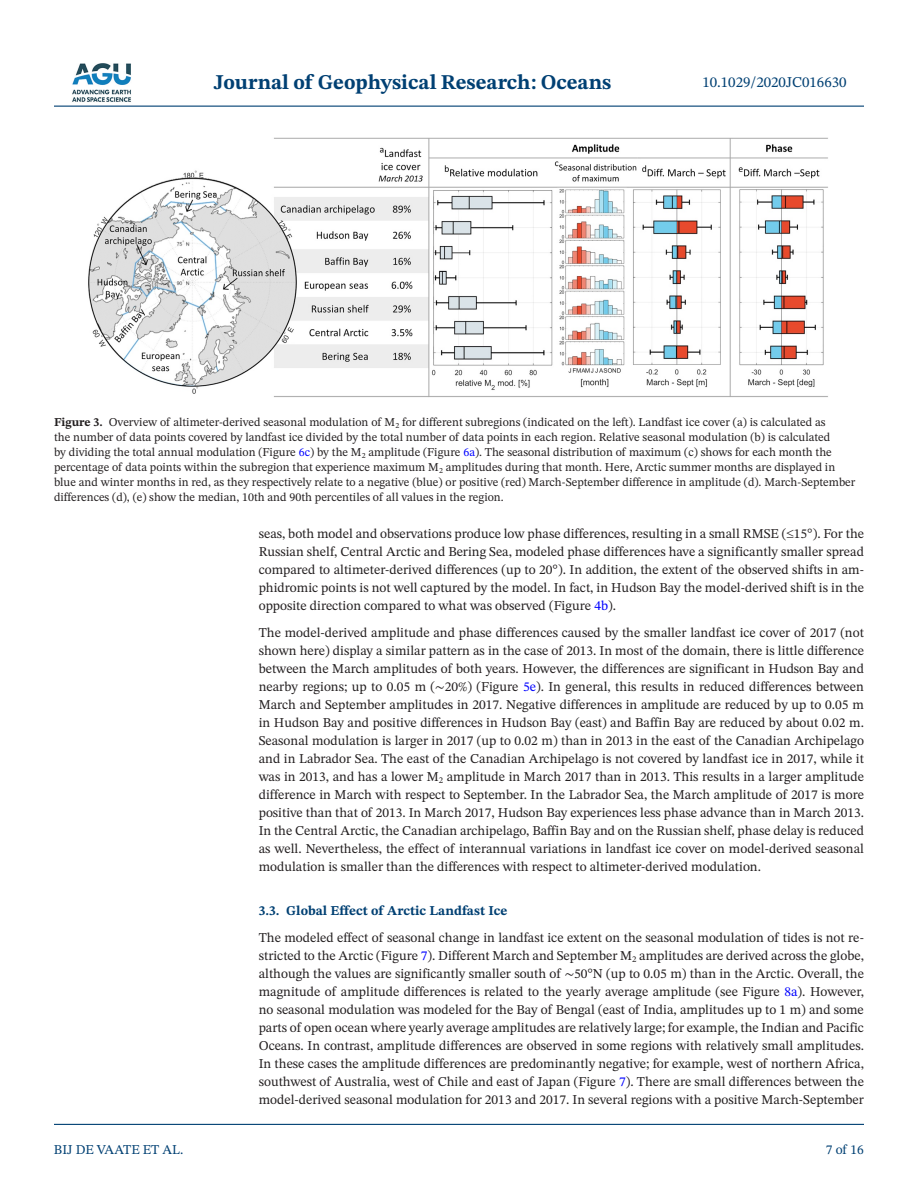
<style>
.page{position:relative;width:918px;height:1188px;background:#fff}
.page>*{position:absolute;margin:0;border:0;box-sizing:border-box;transform-origin:0 0}
.t1{font:700 21px "STIX Two Text";color:#004073}
.t2{font:15px "STIX Two Text";color:#004073}
.t3{font:13.5px/18px "STIX Two Text";color:#231f20;text-align:justify}
.t4{font:700 13.5px "STIX Two Text";color:#004073}
.t5{font:13.5px "STIX Two Text";color:#004073}
.t6{font:12px/15px "STIX Two Text";color:#231f20}
.s1{font-weight:700}
.s2{color:#00f}
.s3{font-family:"STIX Two Math"}
</style>
<div class="page">
<hr style="left:54px;top:106px;width:810px;height:1px;background:#004073">
<hr style="left:54px;top:1124px;width:810px;height:1px;background:#004073">
<img style="left:72px;top:63px;width:59px;height:39px">
<img style="left:88px;top:137px;width:740px;height:260px">
<h1 class="t1" style="left:214px;top:67px;width:399px">Journal of Geophysical Research: Oceans</h1>
<p class="t2" style="left:702px;top:72px;width:146px">10.1029/2020JC016630</p>
<p class="t6" style="left:54px;top:414px;width:803px"><span class="s1">Figure 3.</span> Overview of altimeter-derived seasonal modulation of M<sub>2</sub> for different subregions (indicated on the left). Landfast ice cover (a) is calculated as<br>the number of data points covered by landfast ice divided by the total number of data points in each region. Relative seasonal modulation (b) is calculated<br>by dividing the total annual modulation (Figure <span class="s2">6c</span>) by the M<sub>2</sub> amplitude (Figure <span class="s2">6a</span>). The seasonal distribution of maximum (c) shows for each month the percentage of data points within the subregion that experience maximum M<sub>2</sub> amplitudes during that month. Here, Arctic summer months are displayed in blue and winter months in red, as they respectively relate to a negative (blue) or positive (red) March-September difference in amplitude (d). March-September differences (d), (e) show the median, 10th and 90th percentiles of all values in the region.</p>
<p class="t5" style="left:54px;top:1140px;width:131px">BIJ DE VAATE ET AL.</p>
<p class="t3" style="left:259px;top:525px;width:607px">seas, both model and observations produce low phase differences, resulting in a small RMSE (≤15°). For the Russian shelf, Central Arctic and Bering Sea, modeled phase differences have a significantly smaller spread compared to altimeter-derived differences (up to 20°). In addition, the extent of the observed shifts in am&shy;phidromic points is not well captured by the model. In fact, in Hudson Bay the model-derived shift is in the opposite direction compared to what was observed (Figure <span class="s2">4b</span>).</p>
<p class="t3" style="left:259px;top:624px;width:607px">The model-derived amplitude and phase differences caused by the smaller landfast ice cover of 2017 (not shown here) display a similar pattern as in the case of 2013. In most of the domain, there is little difference between the March amplitudes of both years. However, the differences are significant in Hudson Bay and nearby regions; up to 0.05 m (<span class="s3">∼</span>20%) (Figure <span class="s2">5e</span>). In general, this results in reduced differences between March and September amplitudes in 2017. Negative differences in amplitude are reduced by up to 0.05 m in Hudson Bay and positive differences in Hudson Bay (east) and Baffin Bay are reduced by about 0.02 m.<br>Seasonal modulation is larger in 2017 (up to 0.02 m) than in 2013 in the east of the Canadian Archipelago and in Labrador Sea. The east of the Canadian Archipelago is not covered by landfast ice in 2017, while it was in 2013, and has a lower M<sub>2</sub> amplitude in March 2017 than in 2013. This results in a larger amplitude difference in March with respect to September. In the Labrador Sea, the March amplitude of 2017 is more positive than that of 2013. In March 2017, Hudson Bay experiences less phase advance than in March 2013.<br>In the Central Arctic, the Canadian archipelago, Baffin Bay and on the Russian shelf, phase delay is reduced as well. Nevertheless, the effect of interannual variations in landfast ice cover on model-derived seasonal modulation is smaller than the differences with respect to altimeter-derived modulation.</p>
<p class="t4" style="left:259px;top:901px;width:250px">3.3. Global Effect of Arctic Landfast Ice</p>
<p class="t3" style="left:259px;top:928px;width:607px">The modeled effect of seasonal change in landfast ice extent on the seasonal modulation of tides is not re&shy;stricted to the Arctic (Figure <span class="s2">7</span>). Different March and September M<sub>2</sub> amplitudes are derived across the globe, although the values are significantly smaller south of <span class="s3">∼</span>50°N (up to 0.05 m) than in the Arctic. Overall, the magnitude of amplitude differences is related to the yearly average amplitude (see Figure <span class="s2">8a</span>). However, no seasonal modulation was modeled for the Bay of Bengal (east of India, amplitudes up to 1 m) and some parts of open ocean where yearly average amplitudes are relatively large; for example, the Indian and Pacific Oceans. In contrast, amplitude differences are observed in some regions with relatively small amplitudes.<br>In these cases the amplitude differences are predominantly negative; for example, west of northern Africa, southwest of Australia, west of Chile and east of Japan (Figure <span class="s2">7</span>). There are small differences between the model-derived seasonal modulation for 2013 and 2017. In several regions with a positive March-September</p>
<p class="t5" style="left:826px;top:1140px;width:40px">7 of 16</p>
</div>
